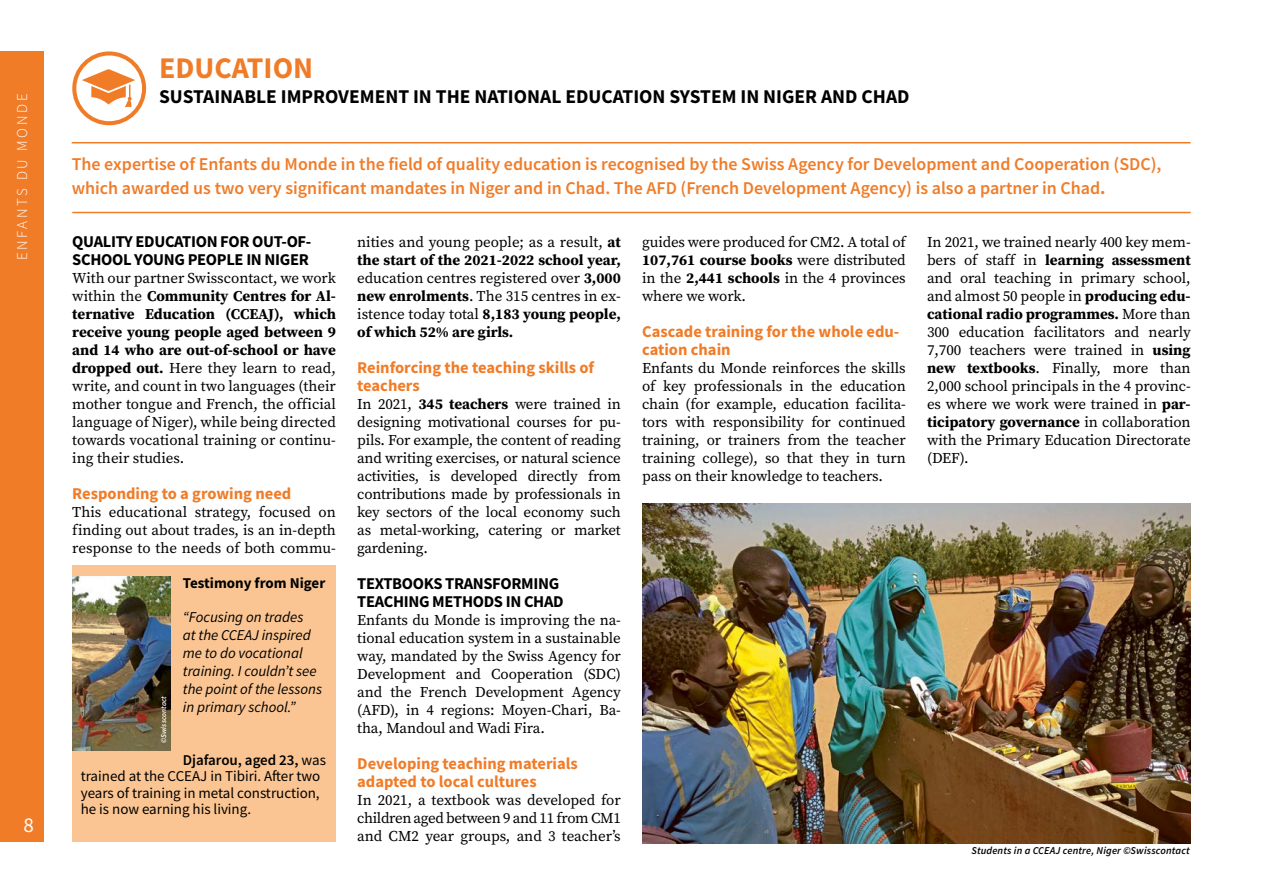
<style>
.page{position:relative;width:1263px;height:893px;background:#fff}
.page>*{position:absolute;margin:0;border:0;box-sizing:border-box;transform-origin:0 0}
.t1{font:700 30px "Source Sans Pro";color:#f07c28}
.t2{font:21px "Source Sans Pro";color:#fff}
.t3{font:700 19.5px "Source Sans Pro";color:#000}
.t4{font:600 18px/24px "Source Sans Pro";color:#f07c28}
.t5{font:700 16.5px/18px "Source Sans Pro";color:#f07c28}
.t6{font:700 16.5px/18px "Source Sans Pro";letter-spacing:-.02em;color:#000}
.t7{font:15px/18px "Source Serif Pro";letter-spacing:-.005em;color:#000;text-align:justify}
.t8{font:15px/16.5px "Source Sans Pro";color:#000}
.t9{font:italic 15px/18px "Source Sans Pro";color:#000}
.t10{font:700 15px "Source Sans Pro";color:#000}
.t11{font:300 15px "Source Sans Pro";letter-spacing:.175em;color:#fff}
.t12{font:italic 600 10.5px "Source Sans Pro";letter-spacing:.015em;color:#000}
.t13{font:italic 600 7.5px "Source Sans Pro";letter-spacing:.01em;color:#fff}
.s1{font-weight:700}
.s2{font-weight:600}
</style>
<div class="page">
<div style="left:0;top:51px;width:43px;height:791px;background:#f07c28"></div>
<hr style="left:72px;top:142px;width:1118px;height:1px;background:#f07c28">
<hr style="left:72px;top:212px;width:1119px;height:1px;background:#f07c28">
<img style="left:642px;top:504px;width:549px;height:339px">
<svg style="left:72px;top:51px;width:74px;height:74px"></svg>
<div style="left:72px;top:566px;width:264px;height:276px;background:#fac592"></div>
<img style="left:72px;top:577px;width:98px;height:173px">
<p class="t11" style="left:13px;top:260px;width:168px;rotate:-90deg">ENFANTS DU MONDE</p>
<h2 class="t2" style="left:24px;top:812px;width:12px">8</h2>
<h1 class="t1" style="left:159px;top:48px;width:156px">EDUCATION</h1>
<h3 class="t3" style="left:159px;top:83px;width:752px">SUSTAINABLE IMPROVEMENT IN THE NATIONAL EDUCATION SYSTEM IN NIGER AND CHAD</h3>
<p class="t4" style="left:72px;top:152px;width:1091px">The expertise of Enfants du Monde in the field of quality education is recognised by the Swiss Agency for Development and Cooperation (SDC), which awarded us two very significant mandates in Niger and in Chad. The AFD (French Development Agency) is also a partner in Chad<span class="s1">.</span></p>
<p class="t6" style="left:72px;top:232px;width:241px">QUALITY EDUCATION FOR OUT-OF-<br>SCHOOL YOUNG PEOPLE IN NIGER</p>
<p class="t7" style="left:72px;top:269px;width:265px">With our partner Swisscontact, we work within the <span class="s1">Community Centres for Al&shy;ternative Education (CCEAJ), which receive young people aged between 9 and 14 who are out-of-school or have dropped out.</span> Here they learn to read, write, and count in two languages (their mother tongue and French, the official language of Niger), while being directed towards vocational training or continu&shy;ing their studies.</p>
<p class="t5" style="left:72px;top:484px;width:221px">Responding to a growing need</p>
<p class="t7" style="left:72px;top:503px;width:265px">This educational strategy, focused on finding out about trades, is an in-depth response to the needs of both commu-</p>
<p class="t10" style="left:183px;top:573px;width:144px">Testimony from Niger</p>
<p class="t9" style="left:183px;top:608px;width:141px">“Focusing on trades<br>at the CCEAJ inspired me to do vocational training. I couldn’t see the point of the lessons in primary school.”</p>
<p class="t8" style="left:81px;top:752px;width:247px;text-indent:102px"><span class="s2">Djafarou, aged 23,</span> was trained at the CCEAJ in Tibiri. After two years of training in metal construction, he is now earning his living.</p>
<p class="t13" style="left:159px;top:743px;width:49px;rotate:-90deg">©Swisscontact</p>
<p class="t7" style="left:357px;top:233px;width:265px">nities and young people; as a result, <span class="s1">at the start of the 2021-2022 school year, </span>education centres registered over <span class="s1">3,000 new enrolments</span>. The 315 centres in ex&shy;istence today total <span class="s1">8,183 young people, of which 52% are girls.</span></p>
<p class="t5" style="left:357px;top:358px;width:238px">Reinforcing the teaching skills of teachers</p>
<p class="t7" style="left:357px;top:395px;width:265px">In 2021, <span class="s1">345 teachers</span> were trained in designing motivational courses for pu&shy;pils. For example, the content of reading and writing exercises, or natural science activities, is developed directly from contributions made by professionals in key sectors of the local economy such as metal-working, catering or market gardening.</p>
<p class="t6" style="left:357px;top:574px;width:208px">TEXTBOOKS TRANSFORMING<br>TEACHING METHODS IN CHAD</p>
<p class="t7" style="left:357px;top:611px;width:265px">Enfants du Monde is improving the na&shy;tional education system in a sustainable way, mandated by the Swiss Agency for Development and Cooperation (SDC) and the French Development Agency (AFD), in 4 regions: Moyen-Chari, Ba&shy;tha, Mandoul and Wadi Fira.</p>
<p class="t5" style="left:357px;top:754px;width:222px">Developing teaching materials adapted to local cultures</p>
<p class="t7" style="left:357px;top:791px;width:265px">In 2021, a textbook was developed for children aged between 9 and 11 from CM1 and CM2 year groups, and 3 teacher’s</p>
<p class="t7" style="left:642px;top:233px;width:265px">guides were produced for CM2. A total of <span class="s1">107,761 course books</span> were distributed in the <span class="s1">2,441 schools</span> in the 4 provinces where we work.</p>
<p class="t5" style="left:642px;top:322px;width:259px">Cascade training for the whole edu&shy;cation chain</p>
<p class="t7" style="left:642px;top:359px;width:265px">Enfants du Monde reinforces the skills of key professionals in the education chain (for example, education facilita&shy;tors with responsibility for continued training, or trainers from the teacher training college), so that they in turn pass on their knowledge to teachers.</p>
<p class="t7" style="left:927px;top:233px;width:265px">In 2021, we trained nearly 400 key mem&shy;bers of staff in <span class="s1">learning assessment </span>and oral teaching in primary school, and almost 50 people in <span class="s1">producing edu&shy;cational radio programmes.</span> More than 300 education facilitators and nearly 7,700 teachers were trained in <span class="s1">using new textbooks</span>. Finally, more than 2,000 school principals in the 4 provinc&shy;es where we work were trained in <span class="s1">par&shy;ticipatory governance</span> in collaboration with the Primary Education Directorate (DEF).</p>
<p class="t12" style="left:971px;top:844px;width:220px">Students in a CCEAJ centre, Niger ©Swisscontact</p>
</div>
